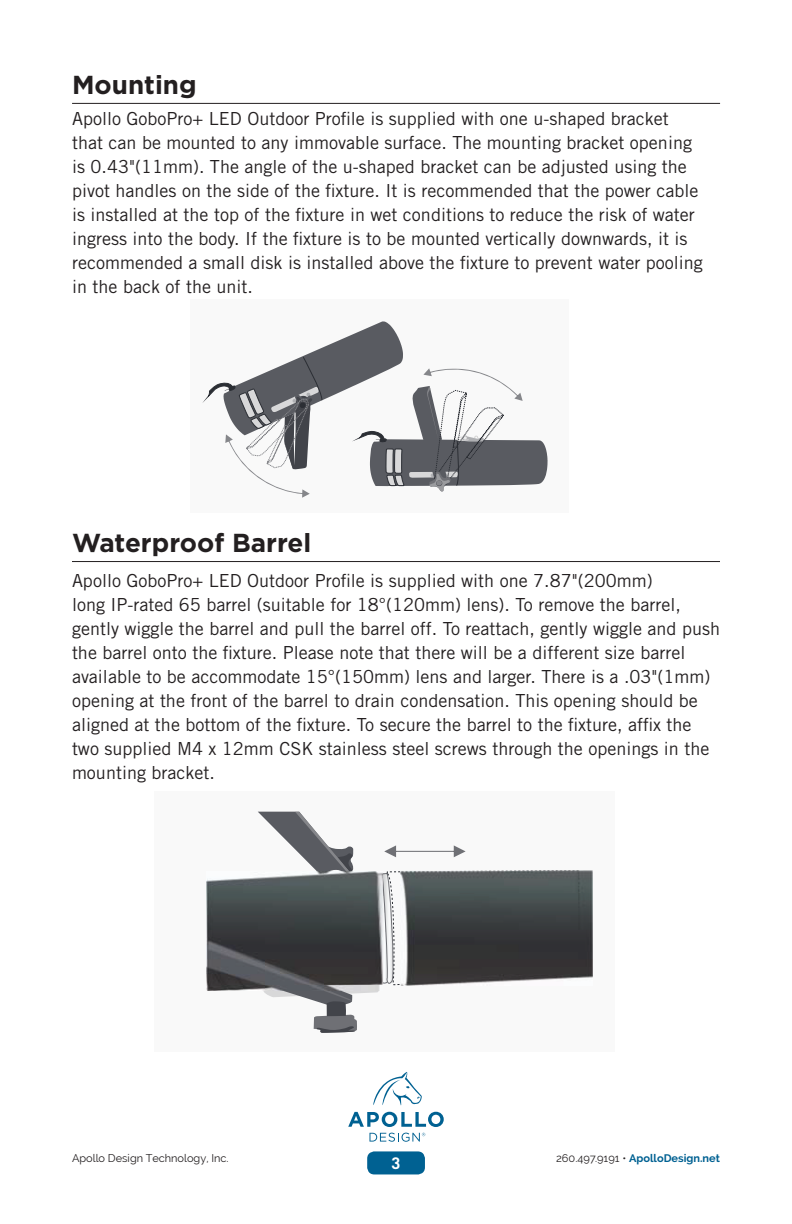
<style>
.page{position:relative;width:792px;height:1224px;background:#fff}
.page>*{position:absolute;margin:0;border:0;box-sizing:border-box;transform-origin:0 0}
.t1{font:700 26px "Gotham HTF";color:#231f20}
.t2{font:18px/24px "Trade Gothic LT Std";color:#231f20}
.t3{font:700 16px "Trade Gothic LT Std";color:#fff}
.t4{font:700 11px "Raleway";color:#006192}
.t5{font:11px "Raleway";color:#231f20}
.s1{font-weight:400;color:#231f20}
</style>
<div class="page">
<div style="left:367px;top:1151px;width:58px;height:23px;background:#006192;border-radius:7px"></div>
<svg style="left:348px;top:1112px;width:96px;height:15px"></svg>
<svg style="left:373px;top:1072px;width:49px;height:34px"></svg>
<svg style="left:369px;top:1133px;width:56px;height:9px"></svg>
<div style="left:154px;top:792px;width:461px;height:260px;background:#f9f9f9"></div>
<svg style="left:258px;top:812px;width:208px;height:221px"></svg>
<img style="left:401px;top:870px;width:191px;height:115px">
<img style="left:206px;top:871px;width:177px;height:120px">
<div style="left:191px;top:299px;width:378px;height:213px;background:#f9f9f9"></div>
<svg style="left:208px;top:321px;width:340px;height:177px"></svg>
<hr style="left:72px;top:103px;width:648px;height:1px;background:#231f20">
<hr style="left:72px;top:561px;width:648px;height:1px;background:#231f20">
<p class="t1" style="left:72px;top:70px;width:126px">Mounting</p>
<p class="t2" style="left:72px;top:107px;width:632px">Apollo GoboPro+ LED Outdoor Profile is supplied with one u-shaped bracket that can be mounted to any immovable surface. The mounting bracket opening is 0.43"(11mm). The angle of the u-shaped bracket can be adjusted using the pivot handles on the side of the fixture. It is recommended that the power cable is installed at the top of the fixture in wet conditions to reduce the risk of water ingress into the body. If the fixture is to be mounted vertically downwards, it is recommended a small disk is installed above the fixture to prevent water pooling in the back of the unit.</p>
<p class="t1" style="left:72px;top:528px;width:241px">Waterproof Barrel</p>
<p class="t2" style="left:72px;top:568px;width:650px">Apollo GoboPro+ LED Outdoor Profile is supplied with one 7.87"(200mm)<br>long IP-rated 65 barrel (suitable for 18°(120mm) lens). To remove the barrel, gently wiggle the barrel and pull the barrel off. To reattach, gently wiggle and push the barrel onto the fixture. Please note that there will be a different size barrel available to be accommodate 15°(150mm) lens and larger. There is a .03"(1mm) opening at the front of the barrel to drain condensation. This opening should be aligned at the bottom of the fixture. To secure the barrel to the fixture, affix the two supplied M4 x 12mm CSK stainless steel screws through the openings in the mounting bracket.</p>
<p class="t5" style="left:72px;top:1152px;width:158px">Apollo Design Technology, Inc.</p>
<p class="t4" style="left:556px;top:1152px;width:165px"><span class="s1">260.497.9191 •</span> ApolloDesign.net</p>
<p class="t3" style="left:392px;top:1153px;width:10px">3</p>
</div>
